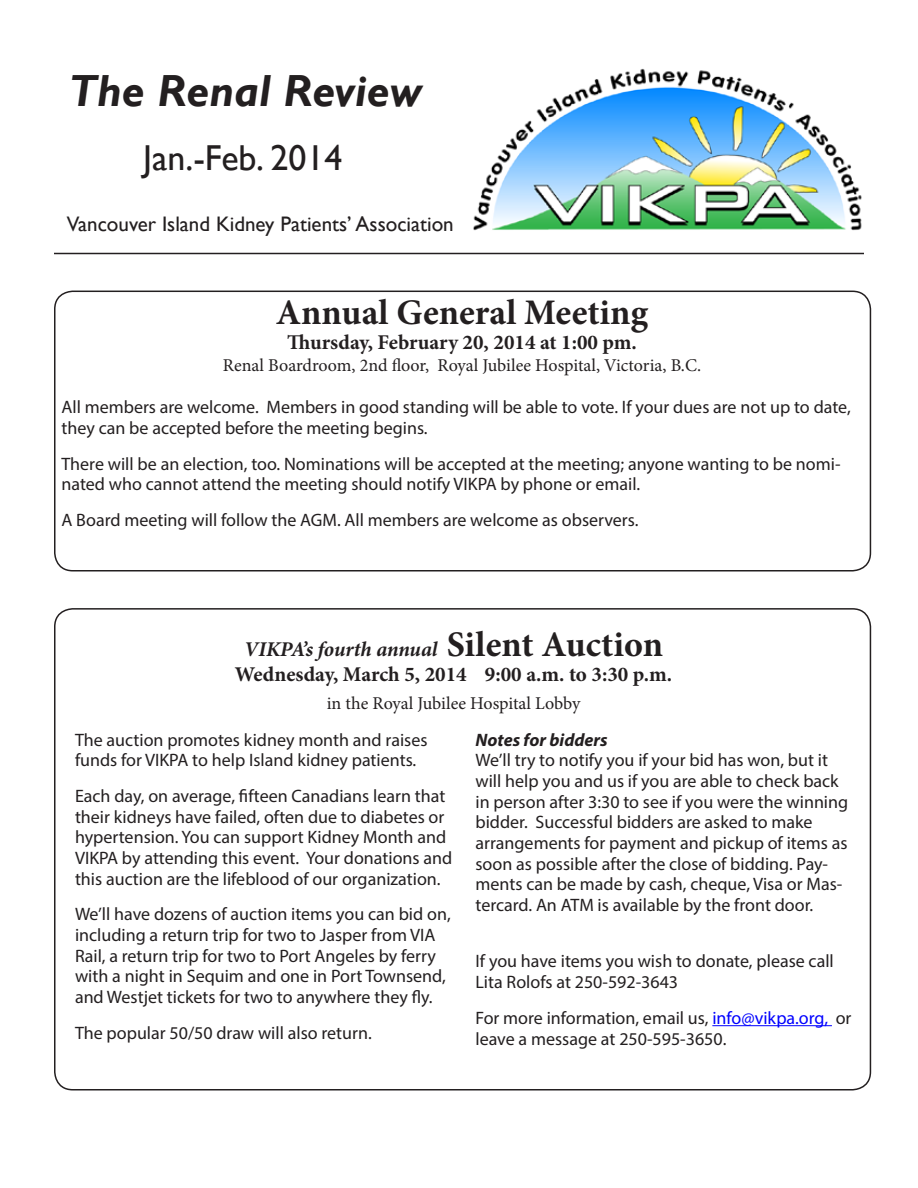
<style>
.page{position:relative;width:918px;height:1188px;background:#fff}
.page>*{position:absolute;margin:0;border:0;box-sizing:border-box;transform-origin:0 0}
.t1{font:italic 700 45px "Gill Sans";color:#231f20}
.t2{font:700 36px "Minion Pro";color:#231f20}
.t3{font:36px "Gill Sans";color:#231f20}
.t4{font:700 21px/25.2px "Minion Pro";color:#231f20;text-align:center}
.t5{font:21px "Gill Sans";color:#231f20}
.t6{font:18px/20.7px "Myriad Pro";color:#231f20}
.t7{font:18px "Minion Pro";color:#231f20}
.t8{font:italic 700 18px "Myriad Pro";color:#231f20}
.s1{font-style:italic}
.s2{font-size:36px}
.s3{color:#00f}
</style>
<div class="page">
<hr style="left:54px;top:253px;width:810px;height:1px;background:#231f20">
<img style="left:473px;top:68px;width:389px;height:163px">
<div style="left:54px;top:291px;width:817px;height:281px;border:2px solid #231f20;border-radius:18px"></div>
<hr style="left:712px;top:1025px;width:120px;height:1px;background:#00f">
<h1 class="t1" style="left:69px;top:65px;width:354px">The Renal Review</h1>
<h2 class="t3" style="left:143px;top:137px;width:201px">Jan.-Feb. 2014</h2>
<p class="t5" style="left:67px;top:211px;width:388px">Vancouver Island Kidney Patients’ Association</p>
<h2 class="t2" style="left:276px;top:287px;width:374px">Annual General Meeting</h2>
<p class="t4" style="left:287px;top:330px;width:351px">Thursday, February 20, 2014 at 1:00 pm.</p>
<p class="t7" style="left:223px;top:353px;width:480px">Renal Boardroom, 2nd floor, Royal Jubilee Hospital, Victoria, B.C.</p>
<p class="t6" style="left:61px;top:397px;width:791px">All members are welcome. Members in good standing will be able to vote. If your dues are not up to date, they can be accepted before the meeting begins.</p>
<p class="t6" style="left:61px;top:453px;width:781px">There will be an election, too. Nominations will be accepted at the meeting; anyone wanting to be nomi&shy;nated who cannot attend the meeting should notify VIKPA by phone or email.</p>
<p class="t6" style="left:61px;top:509px;width:579px">A Board meeting will follow the AGM. All members are welcome as observers.</p>
<p class="t4" style="left:235px;top:637px;width:439px"><span class="s1">VIKPA’s fourth annual</span> <span class="s2">Silent Auction<br></span>Wednesday, March 5, 2014 9:00 a.m. to 3:30 p.m.</p>
<p class="t7" style="left:327px;top:691px;width:255px">in the Royal Jubilee Hospital Lobby</p>
<p class="t6" style="left:75px;top:729px;width:354px">The auction promotes kidney month and raises funds for VIKPA to help Island kidney patients.</p>
<p class="t6" style="left:75px;top:785px;width:379px">Each day, on average, fifteen Canadians learn that their kidneys have failed, often due to diabetes or hypertension. You can support Kidney Month and VIKPA by attending this event. Your donations and this auction are the lifeblood of our organization.</p>
<p class="t6" style="left:75px;top:904px;width:377px">We’ll have dozens of auction items you can bid on, including a return trip for two to Jasper from VIA Rail, a return trip for two to Port Angeles by ferry with a night in Sequim and one in Port Townsend, and Westjet tickets for two to anywhere they fly.</p>
<p class="t6" style="left:75px;top:1022px;width:298px">The popular 50/50 draw will also return.</p>
<p class="t8" style="left:476px;top:728px;width:134px">Notes for bidders</p>
<p class="t6" style="left:476px;top:750px;width:374px">We’ll try to notify you if your bid has won, but it will help you and us if you are able to check back in person after 3:30 to see if you were the winning bidder. Successful bidders are asked to make arrangements for payment and pickup of items as soon as possible after the close of bidding. Pay&shy;ments can be made by cash, cheque, Visa or Mas&shy;tercard. An ATM is available by the front door.</p>
<p class="t6" style="left:476px;top:951px;width:360px">If you have items you wish to donate, please call<br>Lita Rolofs at 250-592-3643</p>
<p class="t6" style="left:476px;top:1007px;width:378px">For more information, email us, <span class="s3">info@vikpa.org,</span> or leave a message at 250-595-3650.</p>
</div>
